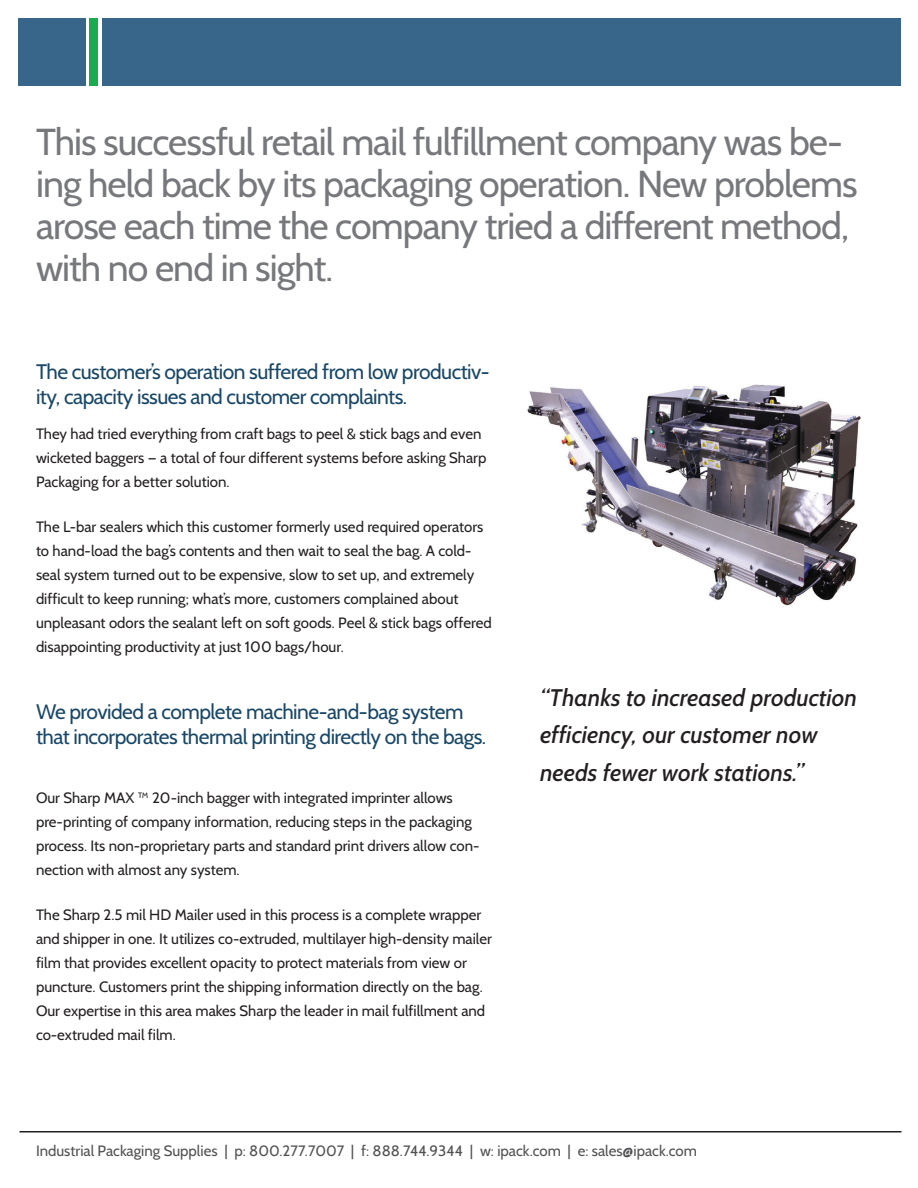
<style>
.page{position:relative;width:918px;height:1188px;background:#fff}
.page>*{position:absolute;margin:0;border:0;box-sizing:border-box;transform-origin:0 0}
.H2_Subheader{font:37.5px/42px "Cabin";letter-spacing:-.025em;color:#77787b}
.Pull_Quote{font:italic 500 24px "Cabin";color:#231f20}
.Content_Header__H3{font:21px/25.5px "Cabin";letter-spacing:-.025em;color:#194767}
.Default_Paragraph{font:15px/24px "Cabin";color:#231f20}
.t1{font:15px "Cabin";color:#515153}
</style>
<div class="page">
<div style="left:18px;top:18px;width:67px;height:68px;background:#37668a"></div>
<div style="left:102px;top:18px;width:798px;height:68px;background:#37668a"></div>
<div style="left:90px;top:18px;width:8px;height:68px;background:#1aaa4f"></div>
<hr style="left:20px;top:1131px;width:882px;height:1px;background:#231f20">
<img style="left:527px;top:384px;width:334px;height:222px">
<p class="H2_Subheader" style="left:36px;top:121px;width:823px">This successful retail mail fulfillment company was be&shy;ing held back by its packaging operation. New problems arose each time the company tried a different method, with no end in sight.</p>
<p class="Content_Header__H3" style="left:36px;top:359px;width:455px">The customer’s operation suffered from low productiv&shy;ity, capacity issues and customer complaints.</p>
<p class="Default_Paragraph" style="left:36px;top:421px;width:452px">They had tried everything from craft bags to peel &amp; stick bags and even wicketed baggers — a total of four different systems before asking Sharp<br>Packaging for a better solution.</p>
<p class="Default_Paragraph" style="left:36px;top:514px;width:457px">The L-bar sealers which this customer formerly used required operators to hand-load the bag’s contents and then wait to seal the bag. A cold&shy;seal system turned out to be expensive, slow to set up, and extremely difficult to keep running; what’s more, customers complained about unpleasant odors the sealant left on soft goods. Peel &amp; stick bags offered disappointing productivity at just 100 bags/hour.</p>
<p class="Content_Header__H3" style="left:36px;top:699px;width:452px">We provided a complete machine-and-bag system that incorporates thermal printing directly on the bags.</p>
<p class="Default_Paragraph" style="left:36px;top:785px;width:445px">Our Sharp MAX ™ 20-inch bagger with integrated imprinter allows pre-printing of company information, reducing steps in the packaging process. Its non-proprietary parts and standard print drivers allow con&shy;nection with almost any system.</p>
<p class="Default_Paragraph" style="left:36px;top:902px;width:457px">The Sharp 2.5 mil HD Mailer used in this process is a complete wrapper and shipper in one. It utilizes co-extruded, multilayer high-density mailer film that provides excellent opacity to protect materials from view or puncture. Customers print the shipping information directly on the bag.<br>Our expertise in this area makes Sharp the leader in mail fulfillment and co-extruded mail film.</p>
<p class="Pull_Quote" style="left:540px;top:683px;width:319px">“Thanks to increased production</p>
<p class="Pull_Quote" style="left:540px;top:720px;width:279px">efficiency, our customer now</p>
<p class="Pull_Quote" style="left:540px;top:758px;width:266px">needs fewer work stations.”</p>
<p class="t1" style="left:36px;top:1141px;width:662px">Industrial Packaging Supplies | p: 800.277.7007 | f: 888.744.9344 | w: ipack.com | e: sales@ipack.com</p>
</div>
